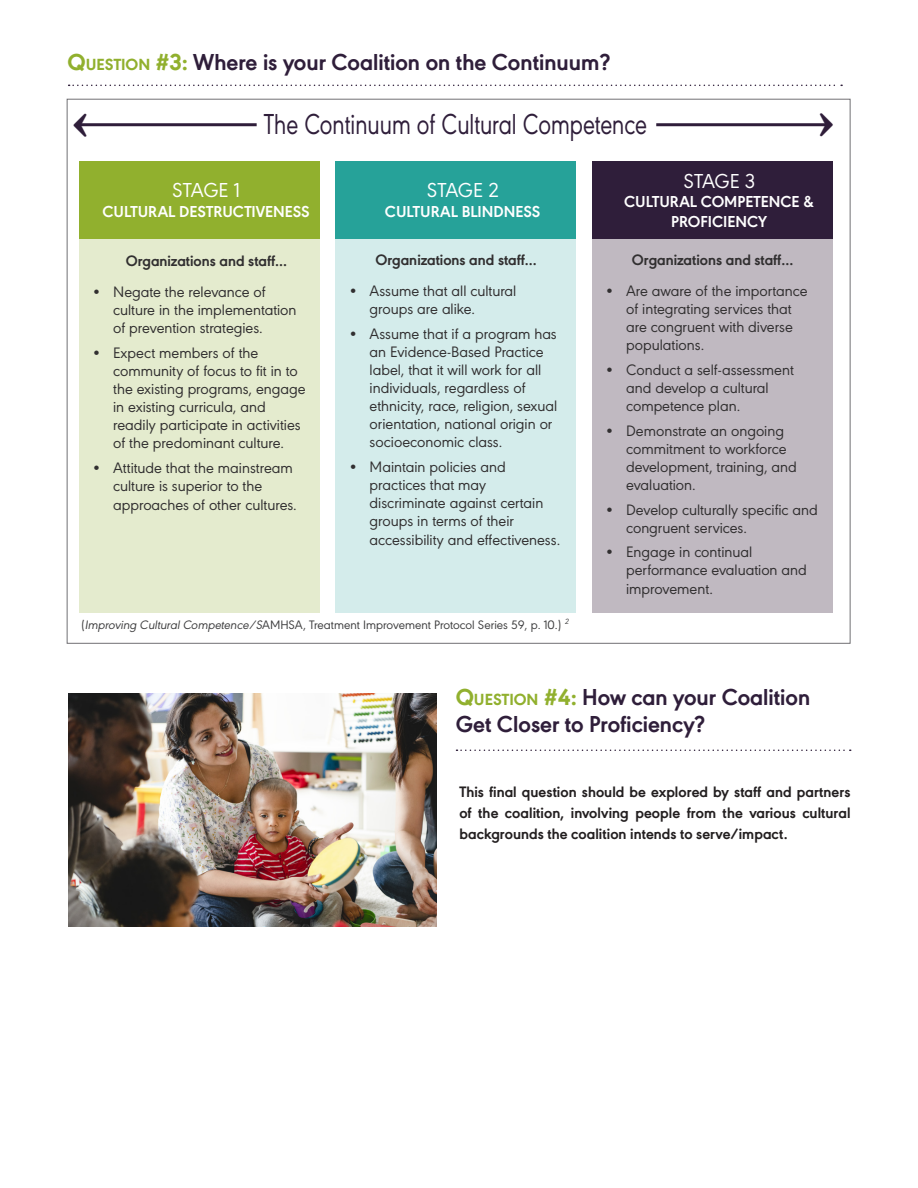
<style>
.page{position:relative;width:918px;height:1188px;background:#fff}
.page>*{position:absolute;margin:0;border:0;box-sizing:border-box;transform-origin:0 0}
.t1{font:30px "URW Geometric";color:#2f1e3a;scale:.8 1}
.Main_Titles{font:700 24px/27px "URW Geometric";color:#2f1e3a}
.t2{font:22.5px "Arrowstfb";color:#2f1e3a}
.t3{font:21px "URW Geometric";letter-spacing:-.015em;color:#fff}
.t4{font:700 16.5px/19.8px "URW Geometric";color:#fff;text-align:center}
.t5{font:15.75px/18px "URW Geometric";color:#312f30}
.Body_Text{font:700 15.75px/21px "URW Geometric";letter-spacing:.005em;color:#231f20;text-align:justify}
.t6{font:700 15.75px "URW Geometric";color:#312f30}
.t7{font:12.75px "URW Geometric";color:#3e3e3f}
.s1{font-weight:800;color:#91b02e}
.s2{font-weight:800;font-size:16.8px;color:#91b02e}
.s3{font-style:italic}
</style>
<div class="page">
<svg style="left:69px;top:85px;width:773px;height:1px"></svg>
<svg style="left:457px;top:750px;width:394px;height:1px"></svg>
<img style="left:68px;top:693px;width:369px;height:234px">
<div style="left:79px;top:161px;width:241px;height:452px;background:#e4ebce"></div>
<div style="left:79px;top:161px;width:241px;height:78px;background:#91b02e"></div>
<div style="left:336px;top:161px;width:240px;height:452px;background:#d4eceb"></div>
<div style="left:336px;top:161px;width:240px;height:78px;background:#26a299"></div>
<div style="left:592px;top:161px;width:241px;height:452px;background:#c0b9c1"></div>
<div style="left:592px;top:161px;width:241px;height:78px;background:#2f1e3a"></div>
<hr style="left:80px;top:123px;width:177px;height:3px;background:#2f1e3a">
<hr style="left:656px;top:123px;width:171px;height:3px;background:#2f1e3a">
<p class="Main_Titles" style="left:68px;top:47px;width:544px"><span class="s1">Q</span><span class="s2">UESTION</span> <span class="s1">#3:</span> Where is your Coalition on the Continuum?</p>
<p class="t2" style="left:88px;top:137px;width:17px;rotate:-180deg">g</p>
<p class="t1" style="left:264px;top:102px;width:481px">The Continuum of Cultural Competence</p>
<p class="t2" style="left:818px;top:113px;width:17px">g</p>
<p class="t3" style="left:172px;top:175px;width:69px">STAGE 1</p>
<p class="t4" style="left:103px;top:201px;width:209px">CULTURAL DESTRUCTIVENESS</p>
<p class="t6" style="left:126px;top:249px;width:163px">Organizations and staff...</p>
<p class="t5" style="left:113px;top:282px;width:185px;text-indent:-20px">• Negate the relevance of culture in the implementation of prevention strategies.</p>
<p class="t5" style="left:113px;top:343px;width:194px;text-indent:-20px">• Expect members of the community of focus to fit in to the existing programs, engage in existing curricula, and readily participate in activities of the predominant culture.</p>
<p class="t5" style="left:113px;top:457px;width:185px;line-height:18.5px;text-indent:-20px">• Attitude that the mainstream culture is superior to the approaches of other cultures.</p>
<p class="t3" style="left:427px;top:175px;width:73px">STAGE 2</p>
<p class="t4" style="left:385px;top:201px;width:157px">CULTURAL BLINDNESS</p>
<p class="t6" style="left:375px;top:248px;width:163px">Organizations and staff...</p>
<p class="t5" style="left:370px;top:281px;width:148px;text-indent:-20px">• Assume that all cultural groups are alike.</p>
<p class="t5" style="left:370px;top:324px;width:189px;text-indent:-20px">• Assume that if a program has an Evidence-Based Practice label, that it will work for all individuals, regardless of ethnicity, race, religion, sexual orientation, national origin or socioeconomic class.</p>
<p class="t5" style="left:370px;top:456px;width:192px;text-indent:-20px">• Maintain policies and practices that may discriminate against certain groups in terms of their accessibility and effectiveness.</p>
<p class="t7" style="left:81px;top:615px;width:489px">(<span class="s3">Improving Cultural Competence/S</span>AMHSA, Treatment Improvement Protocol Series 59, p. 10.) <sup>2</sup></p>
<p class="t3" style="left:683px;top:165px;width:73px">STAGE 3</p>
<p class="t4" style="left:624px;top:191px;width:192px">CULTURAL COMPETENCE &amp;<br>PROFICIENCY</p>
<p class="t6" style="left:632px;top:248px;width:163px">Organizations and staff...</p>
<p class="t5" style="left:626px;top:281px;width:183px;text-indent:-20px">• Are aware of the importance of integrating services that are congruent with diverse populations.</p>
<p class="t5" style="left:626px;top:360px;width:169px;text-indent:-20px">• Conduct a self-assessment and develop a cultural competence plan.</p>
<p class="t5" style="left:626px;top:420px;width:172px;text-indent:-20px">• Demonstrate an ongoing commitment to workforce development, training, and evaluation.</p>
<p class="t5" style="left:626px;top:499px;width:193px;text-indent:-20px">• Develop culturally specific and congruent services.</p>
<p class="t5" style="left:626px;top:542px;width:182px;line-height:18.5px;text-indent:-20px">• Engage in continual performance evaluation and improvement.</p>
<p class="Main_Titles" style="left:456px;top:681px;width:356px"><span class="s1">Q</span><span class="s2">UESTION</span> <span class="s1">#4:</span> How can your Coalition<br>Get Closer to Proficiency?</p>
<p class="Body_Text" style="left:459px;top:780px;width:393px">This final question should be explored by staff and partners of the coalition, involving people from the various cultural backgrounds the coalition intends to serve/impact.</p>
</div>
